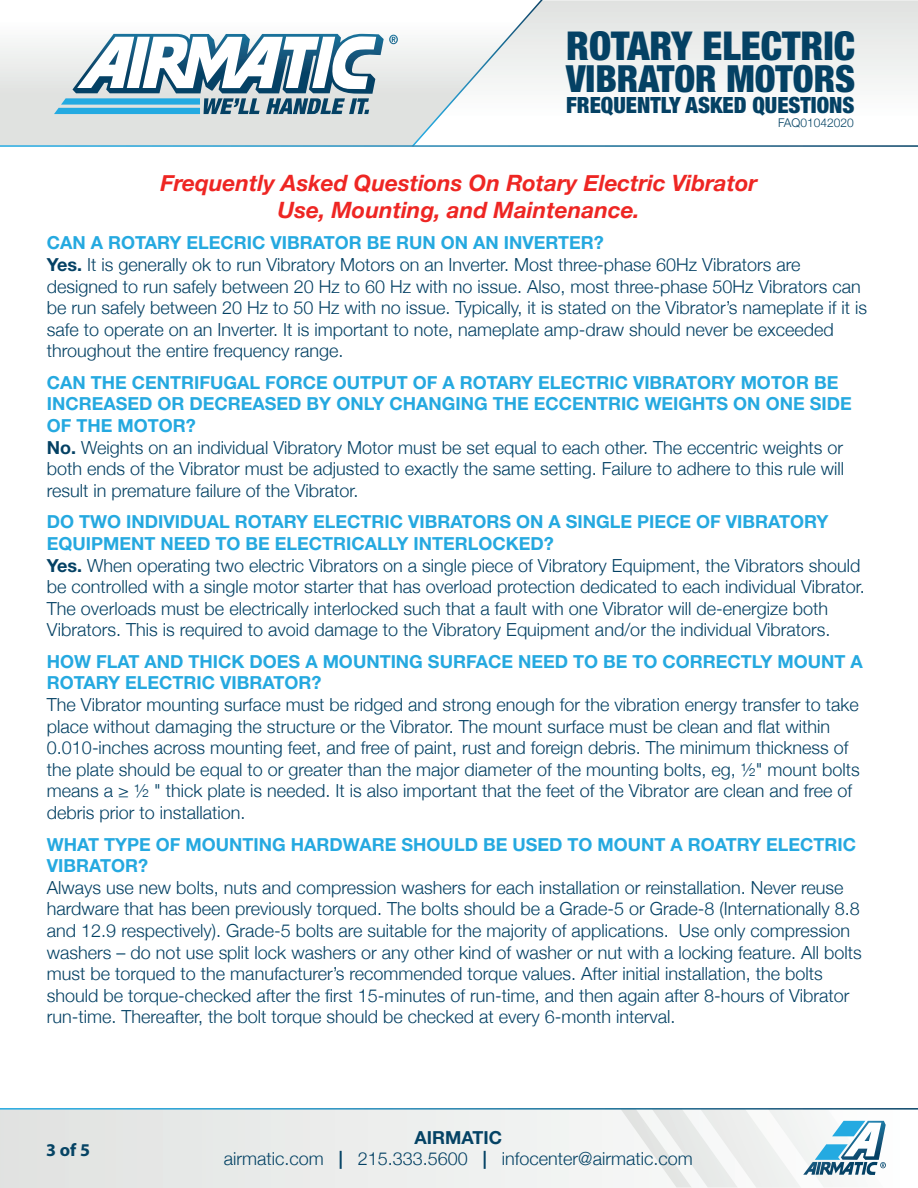
<style>
.page{position:relative;width:918px;height:1188px;background:#fff}
.page>*{position:absolute;margin:0;border:0;box-sizing:border-box;transform-origin:0 0}
.t1{font:900 condensed 39.9px "Helvetica Neue";color:#044164}
.t2{font:900 condensed 37.5px "Helvetica Neue";color:#044164}
.t3{font:italic 700 22.5px/27px "Helvetica Neue";color:#ee2623;text-align:center}
.t4{font:900 condensed 22.35px "Helvetica Neue";color:#044164}
.t5{font:300 18px/21.6px "Helvetica Neue";color:#044164}
.t6{font:700 18px/21.6px "Helvetica Neue LT Std";color:#25a9e0}
.t7{font:300 18px "Helvetica Neue";color:#054365}
.t8{font:700 18px "Helvetica Neue LT Std";color:#054365}
.t9{font:700 18px "Myriad Pro";color:#064465}
.t10{font:300 12px "Helvetica Neue";color:#064465}
.s1{font-family:"Helvetica Neue LT Std";font-weight:700}
.s2{color:#044164}
</style>
<div class="page">
<svg style="left:545px;top:0;width:373px;height:83px"></svg>
<svg style="left:0;top:33px;width:410px;height:112px;background:#e2e4e3"></svg>
<svg style="left:410px;top:0;width:135px;height:145px"></svg>
<svg style="left:54px;top:34px;width:344px;height:80px"></svg>
<div style="left:0;top:1109px;width:918px;height:79px;background:#ebeceb"></div>
<svg style="left:622px;top:1110px;width:264px;height:78px"></svg>
<hr style="left:0;top:1108px;width:918px;height:2px;background:#fff">
<h1 class="t1" style="left:566px;top:22px;width:291px">ROTARY ELECTRIC</h1>
<h2 class="t2" style="left:566px;top:56px;width:291px">VIBRATOR MOTORS</h2>
<p class="t4" style="left:566px;top:91px;width:290px">FREQUENTLY ASKED QUESTIONS</p>
<p class="t10" style="left:778px;top:116px;width:77px">FAQ01042020</p>
<p class="t3" style="left:160px;top:169px;width:598px">Frequently Asked Questions On Rotary Electric Vibrator<br>Use, Mounting, and Maintenance.</p>
<p class="t6" style="left:47px;top:232px;width:559px">CAN A ROTARY ELECRIC VIBRATOR BE RUN ON AN INVERTER?</p>
<p class="t5" style="left:47px;top:253px;width:822px"><span class="s1">Yes.</span> It is generally ok to run Vibratory Motors on an Inverter. Most three-phase 60Hz Vibrators are designed to run safely between 20 Hz to 60 Hz with no issue. Also, most three-phase 50Hz Vibrators can be run safely between 20 Hz to 50 Hz with no issue. Typically, it is stated on the Vibrator’s nameplate if it is safe to operate on an Inverter. It is important to note, nameplate amp-draw should never be exceeded throughout the entire frequency range.</p>
<p class="t6" style="left:47px;top:371px;width:806px">CAN THE CENTRIFUGAL FORCE OUTPUT OF A ROTARY ELECTRIC VIBRATORY MOTOR BE<br>INCREASED OR DECREASED BY ONLY CHANGING THE ECCENTRIC WEIGHTS ON ONE SIDE<br>OF THE MOTOR?</p>
<p class="t5" style="left:47px;top:436px;width:799px;text-align:justify"><span class="s1">No.</span> Weights on an individual Vibratory Motor must be set equal to each other. The eccentric weights or both ends of the Vibrator must be adjusted to exactly the same setting. Failure to adhere to this rule will result in premature failure of the Vibrator.</p>
<p class="t6" style="left:47px;top:511px;width:783px">DO TWO INDIVIDUAL ROTARY ELECTRIC VIBRATORS ON A SINGLE PIECE OF VIBRATORY<br>EQUIPMENT NEED TO BE ELECTRICALLY INTERLOCKED?</p>
<p class="t5" style="left:47px;top:554px;width:820px"><span class="s1">Yes.</span> When operating two electric Vibrators on a single piece of Vibratory Equipment, the Vibrators should be controlled with a single motor starter that has overload protection dedicated to each individual Vibrator.<br>The overloads must be electrically interlocked such that a fault with one Vibrator will de-energize both Vibrators. This is required to avoid damage to the Vibratory Equipment and/or the individual Vibrators.</p>
<p class="t6" style="left:47px;top:650px;width:817px">HOW FLAT AND THICK DOES A MOUNTING SURFACE NEED TO BE TO CORRECTLY MOUNT A<br>ROTARY ELECTRIC VIBRATOR?</p>
<p class="t5" style="left:47px;top:694px;width:814px">The Vibrator mounting surface must be ridged and strong enough for the vibration energy transfer to take place without damaging the structure or the Vibrator. The mount surface must be clean and flat within 0.010-inches across mounting feet, and free of paint, rust and foreign debris. The minimum thickness of the plate should be equal to or greater than the major diameter of the mounting bolts, eg, ½" mount bolts means a ≥ ½ " thick plate is needed. It is also important that the feet of the Vibrator are clean and free of debris prior to installation.</p>
<p class="t6" style="left:47px;top:833px;width:811px">WHAT TYPE OF MOUNTING HARDWARE SHOULD BE USED TO MOUNT A ROATRY ELECTRIC<br>VIBRATOR?</p>
<p class="t5" style="left:47px;top:876px;width:816px">Always use new bolts, nuts and compression washers for each installation or reinstallation. Never reuse hardware that has been previously torqued. The bolts should be a Grade-5 or Grade-8 (Internationally 8.8 and 12.9 respectively). Grade-5 bolts are suitable for the majority of applications. Use only compression washers – do not use split lock washers or any other kind of washer or nut with a locking feature. All bolts must be torqued to the manufacturer’s recommended torque values. After initial installation, the bolts should be torque-checked after the first 15-minutes of run-time, and then again after 8-hours of Vibrator run-time. Thereafter, the bolt torque should be checked at every 6-month interval.</p>
<p class="t9" style="left:46px;top:1138px;width:45px">3 of 5</p>
<p class="t8" style="left:414px;top:1126px;width:89px">AIRMATIC</p>
<p class="t7" style="left:224px;top:1148px;width:470px">airmatic.com <span class="s1">|</span> <span class="s2">215.333.5600</span> <span class="s1">|</span> infocenter@airmatic.com</p>
</div>
